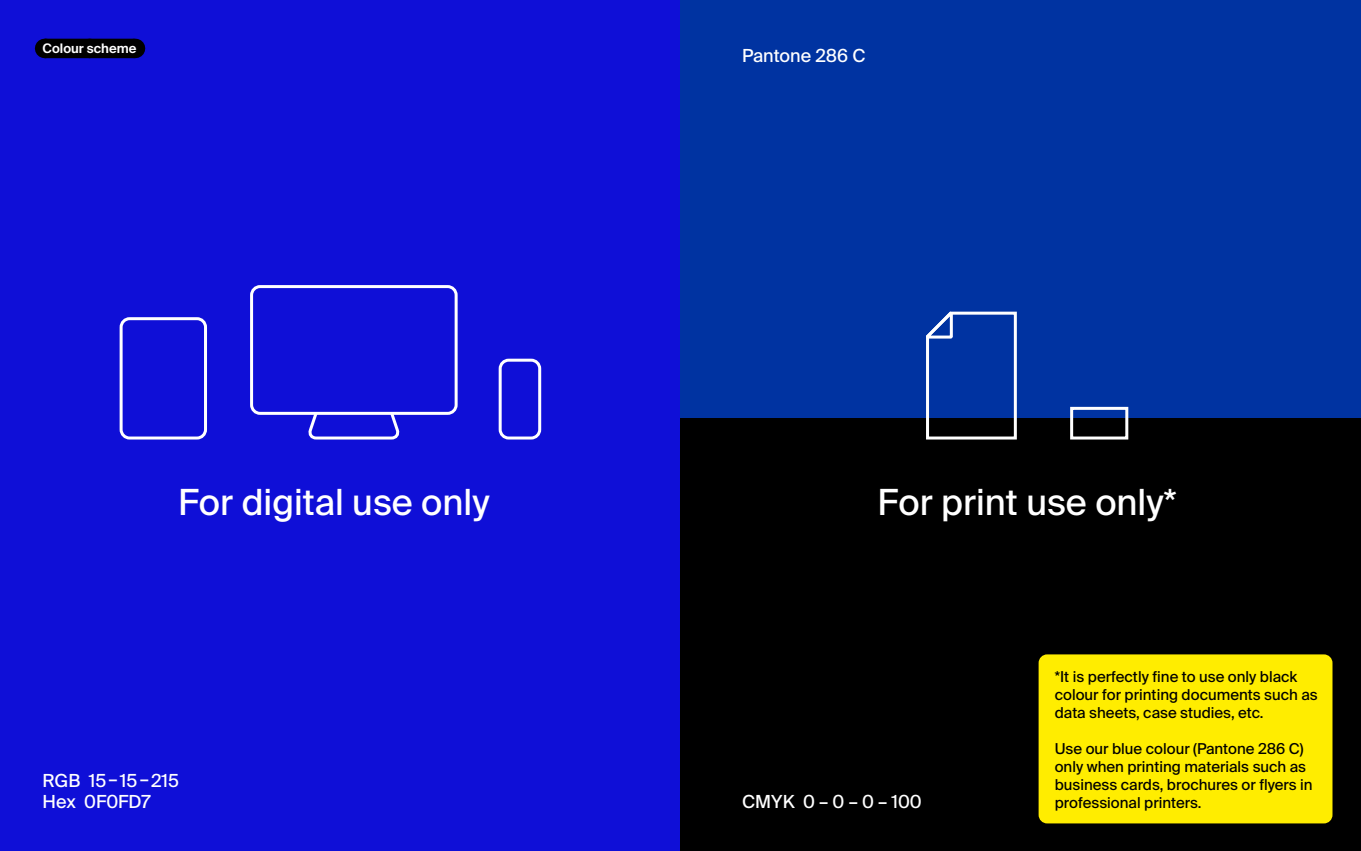
<style>
.page{position:relative;width:1361px;height:851px;background:#fff}
.page>*{position:absolute;margin:0;border:0;box-sizing:border-box;transform-origin:0 0}
.t1{font:36px "Suisse Intl";color:#fff}
.t2{font:18px/21.6px "Suisse Intl";color:#fff}
.t3{font:15px/18px "Suisse Intl";color:#000}
.t4{font:600 13.2px "Suisse Intl";color:#fff}
</style>
<div class="page">
<div style="left:0;top:0;width:680px;height:850px;background:#0f0fd7"></div>
<div style="left:680px;top:0;width:681px;height:850px;background:#0033a1"></div>
<div style="left:680px;top:418px;width:681px;height:432px;background:#000"></div>
<div style="left:1038px;top:654px;width:294px;height:169px;background:#ffed00;border-radius:9px"></div>
<div style="left:45px;top:39px;width:89px;height:19px;background:#000"></div>
<svg style="left:134px;top:39px;width:1px;height:19px"></svg>
<div style="left:120px;top:317px;width:87px;height:122px;border:3px solid #fff;border-radius:9px"></div>
<div style="left:499px;top:358px;width:42px;height:81px;border:3px solid #fff;border-radius:9px"></div>
<svg style="left:308px;top:415px;width:91px;height:25px"></svg>
<div style="left:250px;top:285px;width:208px;height:130px;border:3px solid #fff;border-radius:9px"></div>
<svg style="left:926px;top:311px;width:91px;height:129px"></svg>
<div style="left:1070px;top:407px;width:58px;height:32px;border:3px solid #fff"></div>
<p class="t4" style="left:43px;top:40px;width:96px">Colour scheme</p>
<p class="t2" style="left:742px;top:45px;width:125px">Pantone 286 C</p>
<h1 class="t1" style="left:178px;top:481px;width:313px">For digital use only</h1>
<h1 class="t1" style="left:877px;top:481px;width:300px">For print use only*</h1>
<p class="t2" style="left:43px;top:769px;width:138px">RGB 15–15–215<br>Hex 0F0FD7</p>
<p class="t2" style="left:742px;top:791px;width:181px">CMYK 0 – 0 – 0 – 100</p>
<p class="t3" style="left:1054px;top:667px;width:264px">*It is perfectly fine to use only black colour for printing documents such as data sheets, case studies, etc.</p>
<p class="t3" style="left:1054px;top:739px;width:259px">Use our blue colour (Pantone 286 C) only when printing materials such as business cards, brochures or flyers in professional printers.</p>
</div>
